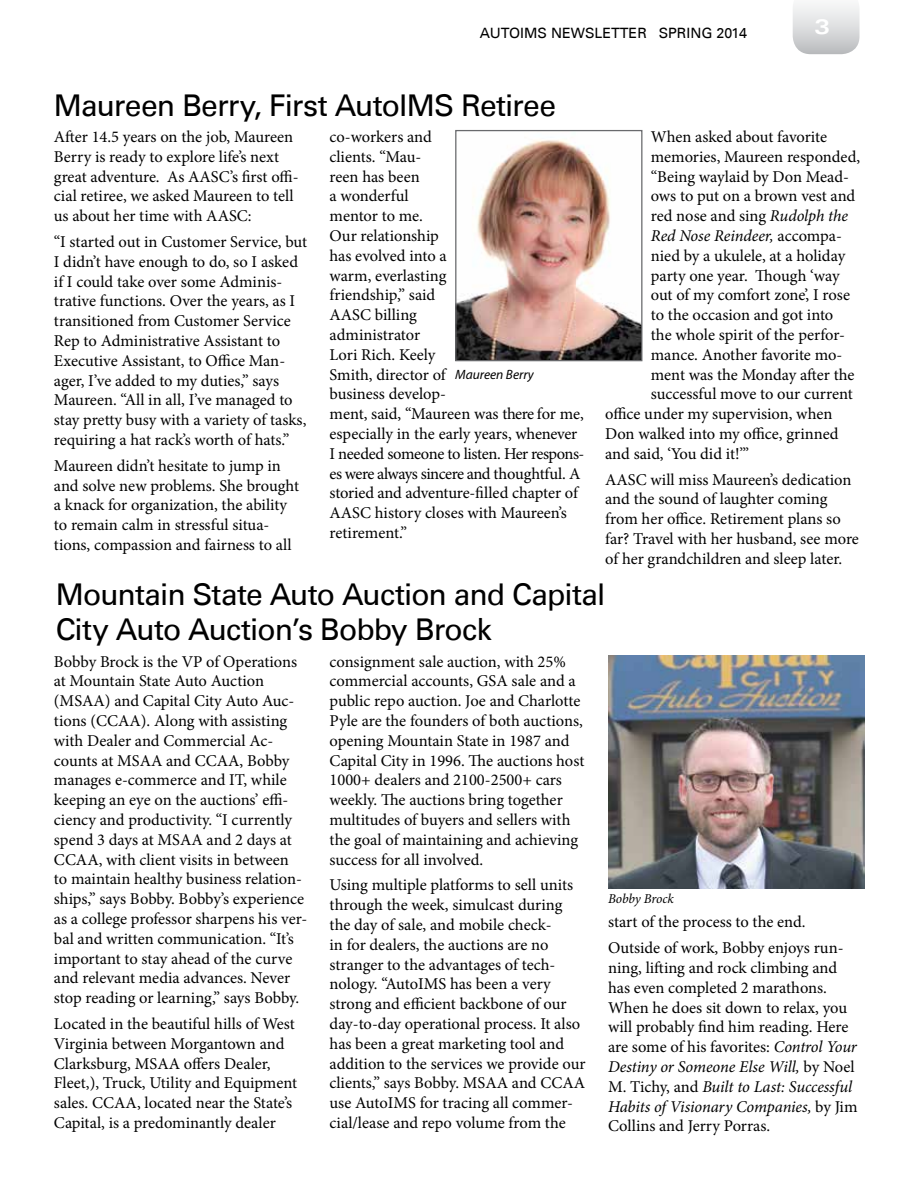
<style>
.page{position:relative;width:918px;height:1188px;background:#fff}
.page>*{position:absolute;margin:0;border:0;box-sizing:border-box;transform-origin:0 0}
.t1{font:30px/34.5px "Univers LT";letter-spacing:-.03em;color:#000}
.t2{font:700 expanded 21px "Univers LT Pro";color:#fff}
.t3{font:16.5px/19.8px "Minion Pro";letter-spacing:-.005em;color:#000}
.t4{font:italic 16.5px "Minion Pro";letter-spacing:-.005em;color:#000}
.t5{font:14.25px "Univers LT";color:#000}
.t6{font:italic 13.5px "Myriad Pro";color:#000}
.t7{font:italic 13.5px "Minion Pro";letter-spacing:-.015em;color:#000}
.s1{font-style:italic}
.s2{font-style:normal}
</style>
<div class="page">
<img style="left:457px;top:140px;width:183px;height:219px">
<div style="left:455px;top:130px;width:187px;height:231px;border:1px solid #696a6d"></div>
<svg style="left:793px;top:5px;width:67px;height:49px"></svg>
<img style="left:608px;top:656px;width:256px;height:233px">
<p class="t5" style="left:480px;top:24px;width:48px">Autoims</p>
<p class="t5" style="left:551px;top:24px;width:61px">News lette</p>
<p class="t5" style="left:637px;top:24px;width:57px">r Spring</p>
<p class="t5" style="left:717px;top:24px;width:32px">2014</p>
<p class="t2" style="left:814px;top:15px;width:17px">3</p>
<h1 class="t1" style="left:54px;top:88px;width:504px">Maureen Berry, First AutoIMS Retiree</h1>
<p class="t3" style="left:54px;top:127px;width:246px">After 14.5 years on the job, Maureen Berry is ready to explore life’s next great adventure. As AASC’s first offi&shy;cial retiree, we asked Maureen to tell us about her time with AASC:</p>
<p class="t3" style="left:54px;top:232px;width:255px">“I started out in Customer Service, but I didn’t have enough to do, so I asked if I could take over some Adminis&shy;trative functions. Over the years, as I transitioned from Customer Service Rep to Administrative Assistant to Executive Assistant, to Office Man&shy;ager, I’ve added to my duties,” says Maureen. “All in all, I’ve managed to stay pretty busy with a variety of tasks, requiring a hat rack’s worth of hats.”</p>
<p class="t3" style="left:54px;top:456px;width:247px">Maureen didn’t hesitate to jump in and solve new problems. She brought a knack for organization, the ability to remain calm in stressful situa&shy;tions, compassion and fairness to all</p>
<p class="t3" style="left:330px;top:127px;width:256px">co-workers and<br>clients. “Mau-<br>reen has been<br>a wonderful<br>mentor to me.<br>Our relationship<br>has evolved into a<br>warm, everlasting<br>friendship,” said<br>AASC billing<br>administrator<br>Lori Rich. Keely<br>Smith, director of<br>business develop-<br>ment, said, “Maureen was there for me, especially in the early years, whenever<br>I needed someone to listen. Her respons&shy;es were always sincere and thoughtful. A storied and adventure-filled chapter of<br>AASC history closes with Maureen’s retirement.”</p>
<p class="t3" style="left:651px;top:127px;width:178px">When asked about favorite</p>
<p class="t3" style="left:651px;top:147px;width:211px">memories, Maureen responded,</p>
<p class="t3" style="left:651px;top:166px;width:200px">“Being waylaid by Don Mead-</p>
<p class="t3" style="left:651px;top:186px;width:206px">ows to put on a brown vest and</p>
<p class="t3" style="left:651px;top:206px;width:199px">red nose and sing <span class="s1">Rudolph the</span></p>
<p class="t4" style="left:651px;top:224px;width:193px">Red Nose Reindeer, <span class="s2">accompa-</span></p>
<p class="t3" style="left:651px;top:246px;width:196px">nied by a ukulele, at a holiday</p>
<p class="t3" style="left:651px;top:265px;width:190px">party one year. Though ‘way</p>
<p class="t3" style="left:651px;top:285px;width:201px">out of my comfort zone’, I rose</p>
<p class="t3" style="left:651px;top:305px;width:184px">to the occasion and got into</p>
<p class="t3" style="left:651px;top:325px;width:196px">the whole spirit of the perfor-</p>
<p class="t3" style="left:651px;top:345px;width:193px">mance. Another favorite mo-</p>
<p class="t3" style="left:651px;top:364px;width:205px">ment was the Monday after the</p>
<p class="t3" style="left:651px;top:384px;width:204px">successful move to our current</p>
<p class="t3" style="left:605px;top:404px;width:229px">office under my supervision, when</p>
<p class="t3" style="left:605px;top:424px;width:235px">Don walked into my office, grinned</p>
<p class="t3" style="left:605px;top:444px;width:145px">and said, ‘You did it!’”</p>
<p class="t3" style="left:605px;top:469px;width:255px">AASC will miss Maureen’s dedication and the sound of laughter coming from her office. Retirement plans so far? Travel with her husband, see more of her grandchildren and sleep later.</p>
<p class="t6" style="left:455px;top:366px;width:80px">Maureen Berry</p>
<h1 class="t1" style="left:56px;top:578px;width:551px">Mountain State Auto Auction and Capital<br>City Auto Auction’s Bobby Brock</h1>
<p class="t3" style="left:54px;top:652px;width:255px">Bobby Brock is the VP of Operations at Mountain State Auto Auction (MSAA) and Capital City Auto Auc&shy;tions (CCAA). Along with assisting with Dealer and Commercial Ac&shy;counts at MSAA and CCAA, Bobby manages e-commerce and IT, while keeping an eye on the auctions’ effi&shy;ciency and productivity. “I currently spend 3 days at MSAA and 2 days at CCAA, with client visits in between<br>to maintain healthy business relation&shy;ships,” says Bobby. Bobby’s experience as a college professor sharpens his ver&shy;bal and written communication. “It’s important to stay ahead of the curve and relevant media advances. Never stop reading or learning,” says Bobby.</p>
<p class="t3" style="left:54px;top:1014px;width:245px">Located in the beautiful hills of West Virginia between Morgantown and Clarksburg, MSAA offers Dealer, Fleet,), Truck, Utility and Equipment sales. CCAA, located near the State’s Capital, is a predominantly dealer</p>
<p class="t3" style="left:330px;top:652px;width:256px">consignment sale auction, with 25% commercial accounts, GSA sale and a public repo auction. Joe and Charlotte Pyle are the founders of both auctions, opening Mountain State in 1987 and Capital City in 1996. The auctions host 1000+ dealers and 2100-2500+ cars weekly. The auctions bring together multitudes of buyers and sellers with the goal of maintaining and achieving success for all involved.</p>
<p class="t3" style="left:330px;top:875px;width:257px">Using multiple platforms to sell units through the week, simulcast during the day of sale, and mobile check-<br>in for dealers, the auctions are no stranger to the advantages of tech&shy;nology. “AutoIMS has been a very strong and efficient backbone of our day-to-day operational process. It also has been a great marketing tool and addition to the services we provide our clients,” says Bobby. MSAA and CCAA use AutoIMS for tracing all commer&shy;cial/lease and repo volume from the</p>
<p class="t7" style="left:608px;top:890px;width:67px">Bobby Brock</p>
<p class="t3" style="left:608px;top:909px;width:237px;line-height:25.8px">start of the process to the end.<br>Outside of work, Bobby enjoys run-</p>
<p class="t3" style="left:608px;top:958px;width:251px">ning, lifting and rock climbing and has even completed 2 marathons.<br>When he does sit down to relax, you will probably find him reading. Here are some of his favorites: <span class="s1">Control Your Destiny or Someone Else Will,</span> by Noel M. Tichy, and <span class="s1">Built to Last: Successful Habits of Visionary Companies,</span> by Jim Collins and Jerry Porras.</p>
</div>
